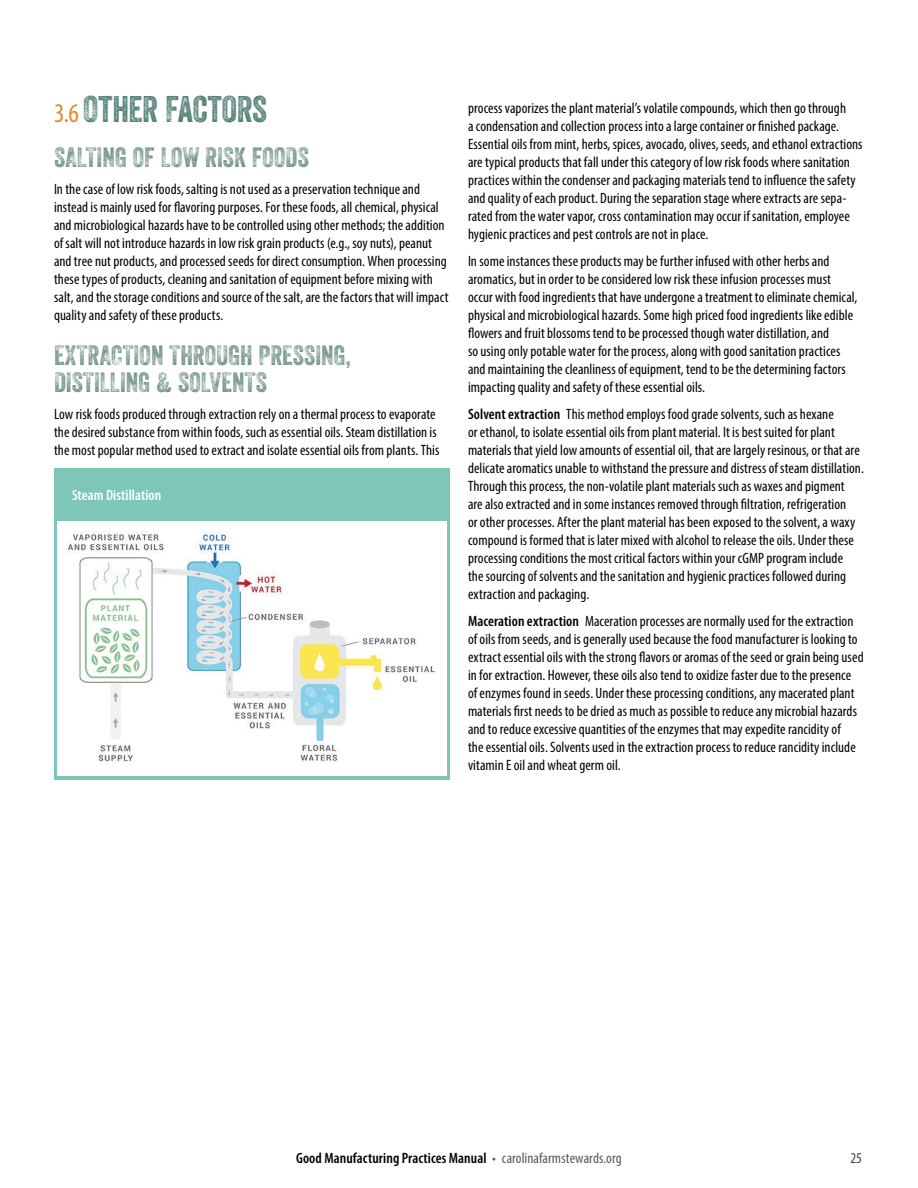
<style>
.page{position:relative;width:918px;height:1188px;background:#fff}
.page>*{position:absolute;margin:0;border:0;box-sizing:border-box;transform-origin:0 0}
.t1{font:36px "Veneer Three";letter-spacing:-.01em;color:#548077}
.t2{font:27px/27px "Veneer Three";letter-spacing:.005em;color:#73928b}
.t3{font:condensed 15px/18px "Myriad Pro";letter-spacing:.005em;color:#000}
.t4{font:600 condensed 15px "Myriad Pro";letter-spacing:.005em;color:#000}
.t5{font:600 condensed 15px "Myriad Pro";letter-spacing:.005em;color:#fff}
.t6{font:condensed 15px "Myriad Pro";color:#414042}
.s1{font-family:"Myriad Pro";font-stretch:condensed;font-size:27px;color:#f58220}
.s2{font-weight:600}
.s3{font-weight:400;color:#58595b}
</style>
<div class="page">
<div style="left:54px;top:468px;width:396px;height:311px;background:#7dc6b8"></div>
<div style="left:57px;top:521px;width:390px;height:255px;background:#fff"></div>
<img style="left:67px;top:532px;width:368px;height:230px">
<h1 class="t1" style="left:54px;top:87px;width:214px"><span class="s1">3.6</span> OTHER FACTORS</h1>
<h2 class="t2" style="left:54px;top:143px;width:256px">SALTING OF LOW RISK FOODS</h2>
<p class="t3" style="left:54px;top:179px;width:396px">In the case of low risk foods, salting is not used as a preservation technique and instead is mainly used for flavoring purposes. For these foods, all chemical, physical and microbiological hazards have to be controlled using other methods; the addition of salt will not introduce hazards in low risk grain products (e.g., soy nuts), peanut and tree nut products, and processed seeds for direct consumption. When processing these types of products, cleaning and sanitation of equipment before mixing with salt, and the storage conditions and source of the salt, are the factors that will impact quality and safety of these products.</p>
<h2 class="t2" style="left:54px;top:341px;width:298px">EXTRACTION THROUGH PRESSING,<br>DISTILLING &amp; SOLVENTS</h2>
<p class="t3" style="left:54px;top:404px;width:387px">Low risk foods produced through extraction rely on a thermal process to evaporate the desired substance from within foods, such as essential oils. Steam distillation is the most popular method used to extract and isolate essential oils from plants. This</p>
<p class="t5" style="left:72px;top:485px;width:91px">Steam Distillation</p>
<p class="t3" style="left:468px;top:98px;width:396px">process vaporizes the plant material’s volatile compounds, which then go through<br>a condensation and collection process into a large container or finished package.<br>Essential oils from mint, herbs, spices, avocado, olives, seeds, and ethanol extractions are typical products that fall under this category of low risk foods where sanitation practices within the condenser and packaging materials tend to influence the safety and quality of each product. During the separation stage where extracts are sepa&shy;rated from the water vapor, cross contamination may occur if sanitation, employee hygienic practices and pest controls are not in place.</p>
<p class="t3" style="left:468px;top:251px;width:391px">In some instances these products may be further infused with other herbs and aromatics, but in order to be considered low risk these infusion processes must occur with food ingredients that have undergone a treatment to eliminate chemical, physical and microbiological hazards. Some high priced food ingredients like edible flowers and fruit blossoms tend to be processed though water distillation, and<br>so using only potable water for the process, along with good sanitation practices and maintaining the cleanliness of equipment, tend to be the determining factors impacting quality and safety of these essential oils.</p>
<p class="t3" style="left:468px;top:404px;width:397px"><span class="s2">Solvent extraction</span> This method employs food grade solvents, such as hexane<br>or ethanol, to isolate essential oils from plant material. It is best suited for plant materials that yield low amounts of essential oil, that are largely resinous, or that are delicate aromatics unable to withstand the pressure and distress of steam distillation.<br>Through this process, the non-volatile plant materials such as waxes and pigment<br>are also extracted and in some instances removed through filtration, refrigeration<br>or other processes. After the plant material has been exposed to the solvent, a waxy compound is formed that is later mixed with alcohol to release the oils. Under these processing conditions the most critical factors within your cGMP program include<br>the sourcing of solvents and the sanitation and hygienic practices followed during extraction and packaging.</p>
<p class="t3" style="left:468px;top:611px;width:397px"><span class="s2">Maceration extraction</span> Maceration processes are normally used for the extraction of oils from seeds, and is generally used because the food manufacturer is looking to extract essential oils with the strong flavors or aromas of the seed or grain being used in for extraction. However, these oils also tend to oxidize faster due to the presence of enzymes found in seeds. Under these processing conditions, any macerated plant materials first needs to be dried as much as possible to reduce any microbial hazards and to reduce excessive quantities of the enzymes that may expedite rancidity of<br>the essential oils. Solvents used in the extraction process to reduce rancidity include vitamin E oil and wheat germ oil.</p>
<p class="t4" style="left:296px;top:1148px;width:327px">Good Manufacturing Practices Manual <span class="s3">• carolinafarmstewards.org</span></p>
<p class="t6" style="left:850px;top:1149px;width:13px">25</p>
</div>
